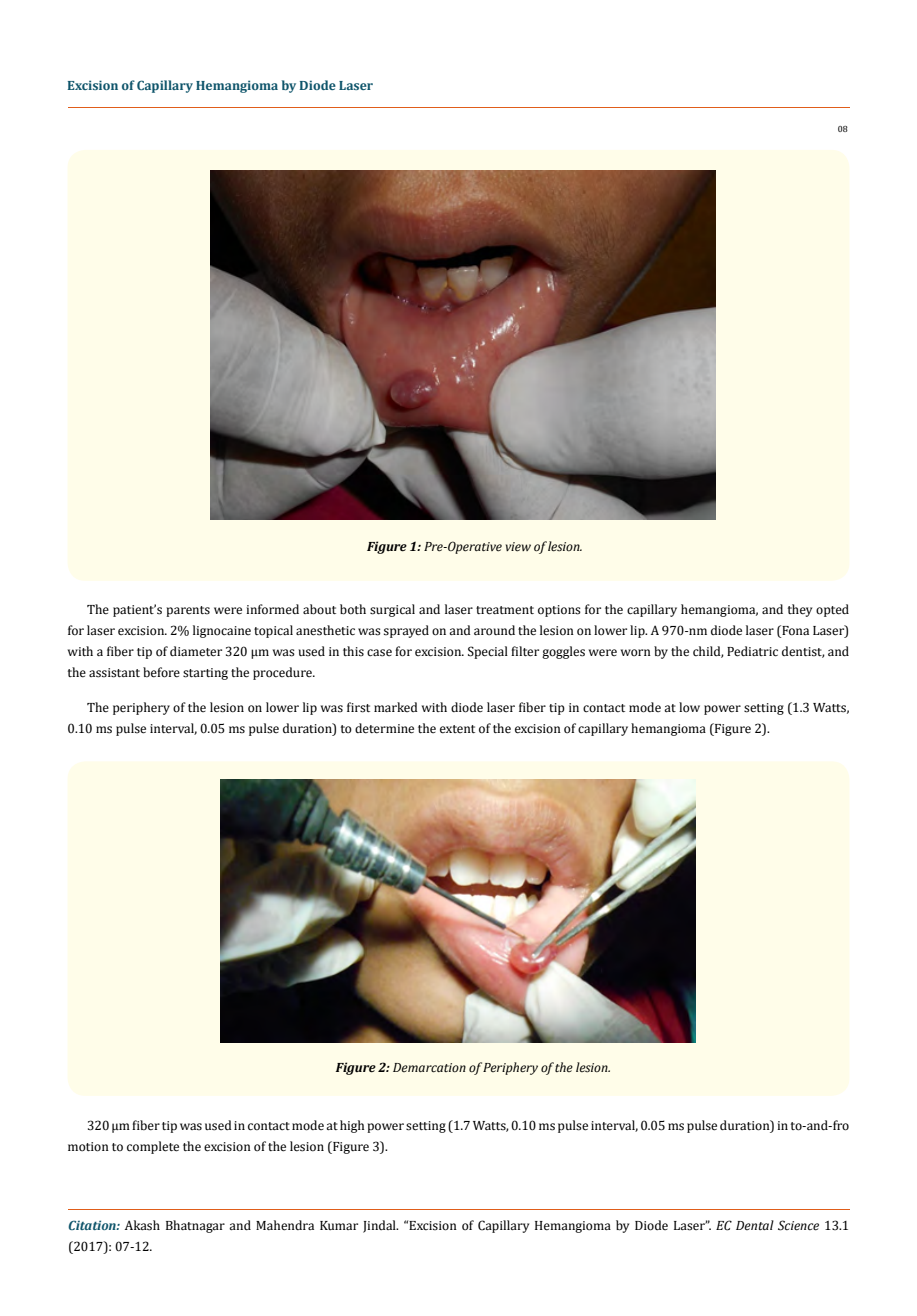
<style>
.page{position:relative;width:917px;height:1316px;background:#fff}
.page>*{position:absolute;margin:0;border:0;box-sizing:border-box;transform-origin:0 0}
.t1{font:13.5px/21px "Cambria";color:#000}
.t2{font:italic 13.5px "Cambria";color:#000}
.t3{font:700 13.5px "Cambria";color:#0e546a}
.t4{font:9px "Cambria";color:#000}
.s1{font-weight:700}
.s2{font-weight:700;font-style:italic;color:#0e546a}
.s3{font-style:italic}
</style>
<div class="page">
<div style="left:68px;top:150px;width:781px;height:431px;background:#fffde9;border-radius:18px"></div>
<img style="left:210px;top:171px;width:505px;height:348px">
<hr style="left:68px;top:108px;width:781px;height:1px;background:#e05d1a">
<hr style="left:68px;top:1209px;width:781px;height:1px;background:#e05d1a">
<div style="left:68px;top:761px;width:781px;height:334px;background:#fffde9;border-radius:18px"></div>
<img style="left:220px;top:779px;width:475px;height:264px">
<p class="t3" style="left:67px;top:76px;width:307px">Excision of Capillary Hemangioma by Diode Laser</p>
<p class="t2" style="left:367px;top:537px;width:217px"><span class="s1">Figure 1:</span> Pre-Operative view of lesion.</p>
<p class="t4" style="left:837px;top:124px;width:11px">08</p>
<p class="t1" style="left:68px;top:598px;width:783px;text-align:justify;text-indent:19px">The patient’s parents were informed about both surgical and laser treatment options for the capillary hemangioma, and they opted for laser excision. 2% lignocaine topical anesthetic was sprayed on and around the lesion on lower lip. A 970-nm diode laser (Fona Laser) with a fiber tip of diameter 320 μm was used in this case for excision. Special filter goggles were worn by the child, Pediatric dentist, and the assistant before starting the procedure.</p>
<p class="t1" style="left:68px;top:697px;width:783px;text-indent:19px">The periphery of the lesion on lower lip was first marked with diode laser fiber tip in contact mode at low power setting (1.3 Watts,<br>0.10 ms pulse interval, 0.05 ms pulse duration) to determine the extent of the excision of capillary hemangioma (Figure 2).</p>
<p class="t2" style="left:336px;top:1057px;width:277px"><span class="s1">Figure 2:</span> Demarcation of Periphery of the lesion.</p>
<p class="t1" style="left:68px;top:1115px;width:783px;text-indent:19px">320 μm fiber tip was used in contact mode at high power setting (1.7 Watts, 0.10 ms pulse interval, 0.05 ms pulse duration) in to‑and‑fro motion to complete the excision of the lesion (Figure 3).</p>
<p class="t1" style="left:68px;top:1215px;width:782px"><span class="s2">Citation:</span> Akash Bhatnagar and Mahendra Kumar Jindal. “Excision of Capillary Hemangioma by Diode Laser”. <span class="s3">EC Dental Science</span> 13.1 (2017): 07-12.</p>
</div>
